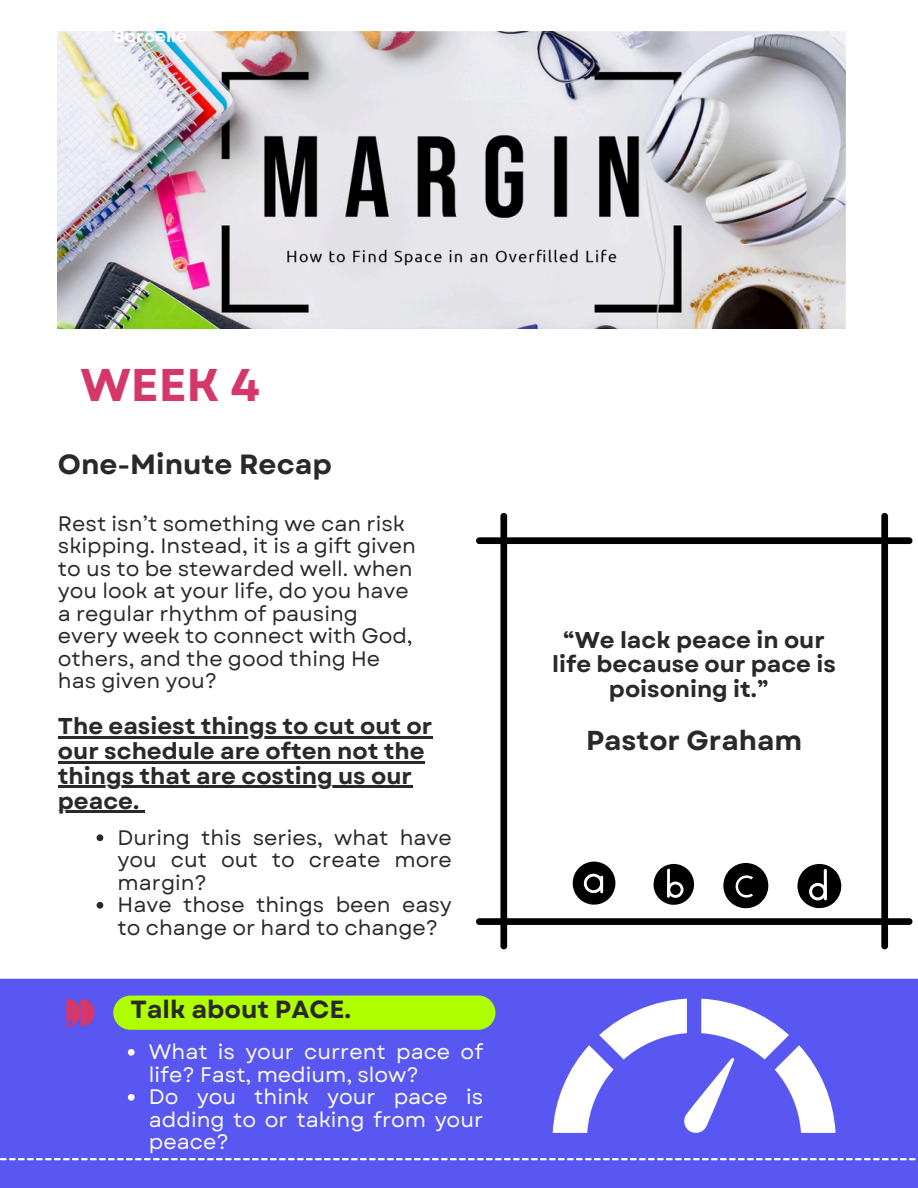
<style>
.page{position:relative;width:918px;height:1188px;background:#fff}
.page>*{position:absolute;margin:0;border:0;box-sizing:border-box;transform-origin:0 0}
.t1{font:700 45.75px "Garet";color:#d63769}
.t2{font:700 27.75px "Garet";color:#292929}
.t3{font:700 27.3px "Garet";color:#292929}
.t4{font:700 24.75px "Garet";color:#292929}
.t5{font:700 22.95px/24.9px "Garet";color:#292929}
.t6{font:700 22.8px/24.8px "Garet";color:#292929;text-align:center}
.t7{font:21px/22.5px "Garet";color:#292929}
.t8{font:21px/22.5px "Garet";color:#fdfcfb}
.t9{font:700 16.95px "Garet";color:#fff}
</style>
<div class="page">
<div style="left:0;top:979px;width:918px;height:209px;background:#5857f1"></div>
<div style="left:113px;top:996px;width:382px;height:34px;background:#b0ff01"></div>
<svg style="left:66px;top:999px;width:29px;height:28px"></svg>
<svg style="left:0;top:1158px;width:916px;height:2px"></svg>
<img style="left:58px;top:31px;width:787px;height:297px">
<svg style="left:476px;top:513px;width:436px;height:436px"></svg>
<svg style="left:573px;top:862px;width:42px;height:43px"></svg>
<svg style="left:654px;top:864px;width:40px;height:41px"></svg>
<svg style="left:797px;top:864px;width:44px;height:45px"></svg>
<svg style="left:723px;top:863px;width:45px;height:46px"></svg>
<svg style="left:553px;top:999px;width:282px;height:133px"></svg>
<svg style="left:97px;top:834px;width:6px;height:7px"></svg>
<svg style="left:97px;top:902px;width:6px;height:7px"></svg>
<hr style="left:58px;top:736px;width:374px;height:2px;background:#292929">
<hr style="left:58px;top:761px;width:367px;height:2px;background:#292929">
<hr style="left:58px;top:786px;width:354px;height:2px;background:#292929">
<hr style="left:58px;top:811px;width:81px;height:2px;background:#292929">
<svg style="left:139px;top:811px;width:6px;height:2px"></svg>
<svg style="left:128px;top:1049px;width:7px;height:7px"></svg>
<svg style="left:128px;top:1094px;width:7px;height:7px"></svg>
<p class="t9" style="left:113px;top:24px;width:76px">Borcelle</p>
<p class="t1" style="left:81px;top:352px;width:181px">WEEK 4</p>
<h1 class="t2" style="left:58px;top:445px;width:275px">One-Minute Recap</h1>
<h3 class="t7" style="left:58px;top:512px;width:360px">Rest isn’t something we can risk skipping. Instead, it is a gift given to us to be stewarded well. when you look at your life, do you have a regular rhythm of pausing every week to connect with God, others, and the good thing He has given you?</h3>
<p class="t5" style="left:58px;top:714px;width:376px">The easiest things to cut out or our schedule are often not the</p>
<h3 class="t5" style="left:58px;top:763px;width:356px">things that are costing us our</h3>
<h2 class="t5" style="left:58px;top:788px;width:83px">peace.</h2>
<p class="t7" style="left:118px;top:826px;width:336px;text-align:justify">During this series, what have you cut out to create more margin?</p>
<p class="t7" style="left:118px;top:894px;width:336px">Have those things been easy to change or hard to change?</p>
<p class="t4" style="left:130px;top:992px;width:222px">Talk about PACE.</p>
<p class="t8" style="left:149px;top:1041px;width:336px">What is your current pace of life? Fast, medium, slow?</p>
<p class="t8" style="left:149px;top:1086px;width:336px;text-align:justify">Do you think your pace is adding to or taking from your peace?</p>
<h2 class="t6" style="left:552px;top:627px;width:285px">“We lack peace in our life because our pace is poisoning it.”</h2>
<h4 class="t3" style="left:586px;top:721px;width:218px">Pastor Graham</h4>
</div>
